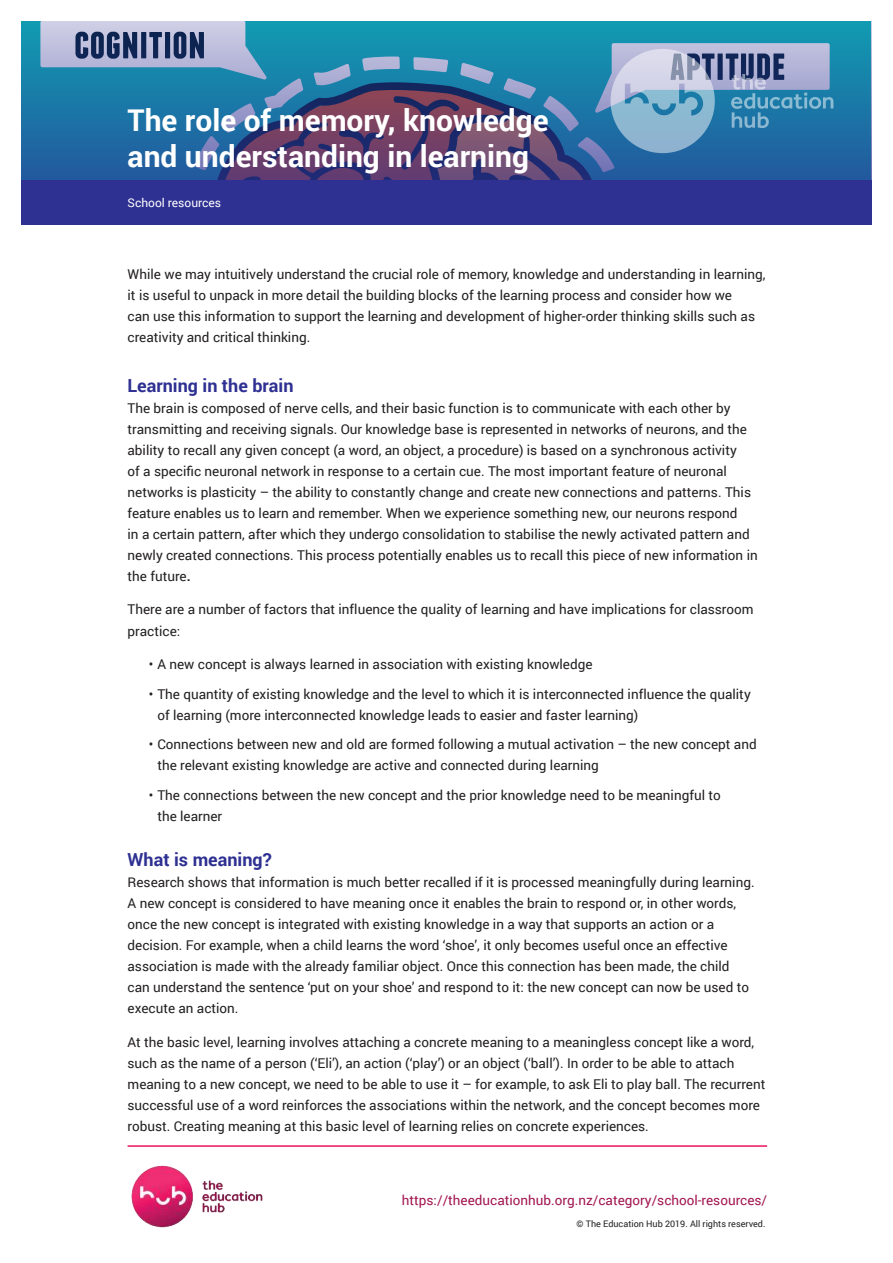
<style>
.page{position:relative;width:893px;height:1263px;background:#fff}
.page>*{position:absolute;margin:0;border:0;box-sizing:border-box;transform-origin:0 0}
.t1{font:700 30px/36px "Roboto";color:#fff}
.t2{font:700 18px "Roboto";color:#2e3092}
.t3{font:13.5px/21px "Roboto";color:#221f1f}
.t4{font:13.5px "Roboto";color:#a11651}
.t5{font:12px "Roboto";color:#fff}
.t6{font:9px "Roboto";color:#221f1f}
.s1{font-weight:700}
</style>
<div class="page">
<img style="left:131px;top:1165px;width:132px;height:63px">
<hr style="left:128px;top:1145px;width:639px;height:2px;background:#ed135a">
<div style="left:21px;top:21px;width:851px;height:159px;background:linear-gradient(to bottom,#119bb1,#23599e)"></div>
<div style="left:21px;top:180px;width:851px;height:44px;background:#2e3092"></div>
<svg style="left:40px;top:21px;width:793px;height:159px;background:#4779a3"></svg>
<h1 class="t1" style="left:128px;top:104px;width:423px">The role of memory, knowledge and understanding in learning</h1>
<p class="t5" style="left:128px;top:197px;width:95px">School resources</p>
<p class="t3" style="left:128px;top:265px;width:639px">While we may intuitively understand the crucial role of memory, knowledge and understanding in learning, it is useful to unpack in more detail the building blocks of the learning process and consider how we<br>can use this information to support the learning and development of higher-order thinking skills such as creativity and critical thinking.</p>
<h2 class="t2" style="left:128px;top:378px;width:167px">Learning in the brain</h2>
<p class="t3" style="left:128px;top:398px;width:632px">The brain is composed of nerve cells, and their basic function is to communicate with each other by transmitting and receiving signals. Our knowledge base is represented in networks of neurons, and the ability to recall any given concept (a word, an object, a procedure) is based on a synchronous activity<br>of a specific neuronal network in response to a certain cue. The most important feature of neuronal networks is plasticity – the ability to constantly change and create new connections and patterns. This feature enables us to learn and remember. When we experience something new, our neurons respond<br>in a certain pattern, after which they undergo consolidation to stabilise the newly activated pattern and newly created connections. This process potentially enables us to recall this piece of new information in the future<span class="s1">.</span></p>
<p class="t3" style="left:128px;top:599px;width:627px">There are a number of factors that influence the quality of learning and have implications for classroom practice:</p>
<p class="t3" style="left:149px;top:655px;width:445px">• A new concept is always learned in association with existing knowledge</p>
<p class="t3" style="left:157px;top:684px;width:595px;text-indent:-9px">• The quantity of existing knowledge and the level to which it is interconnected influence the quality of learning (more interconnected knowledge leads to easier and faster learning)</p>
<p class="t3" style="left:157px;top:735px;width:601px;text-indent:-9px">• Connections between new and old are formed following a mutual activation – the new concept and the relevant existing knowledge are active and connected during learning</p>
<p class="t3" style="left:157px;top:785px;width:565px;text-indent:-9px">• The connections between the new concept and the prior knowledge need to be meaningful to the learner</p>
<h2 class="t2" style="left:128px;top:852px;width:146px">What is meaning?</h2>
<p class="t3" style="left:128px;top:873px;width:629px">Research shows that information is much better recalled if it is processed meaningfully during learning.<br>A new concept is considered to have meaning once it enables the brain to respond or, in other words, once the new concept is integrated with existing knowledge in a way that supports an action or a decision. For example, when a child learns the word ‘shoe’, it only becomes useful once an effective association is made with the already familiar object. Once this connection has been made, the child can understand the sentence ‘put on your shoe’ and respond to it: the new concept can now be used to execute an action.</p>
<p class="t3" style="left:128px;top:1032px;width:639px">At the basic level, learning involves attaching a concrete meaning to a meaningless concept like a word, such as the name of a person (‘Eli’), an action (‘play’) or an object (‘ball’). In order to be able to attach meaning to a new concept, we need to be able to use it – for example, to ask Eli to play ball. The recurrent successful use of a word reinforces the associations within the network, and the concept becomes more robust. Creating meaning at this basic level of learning relies on concrete experiences.</p>
<p class="t4" style="left:402px;top:1194px;width:367px">https://theeducationhub.org.nz/category/school-resources/</p>
<p class="t6" style="left:577px;top:1220px;width:190px">© The Education Hub 2019. All rights reserved.</p>
</div>
